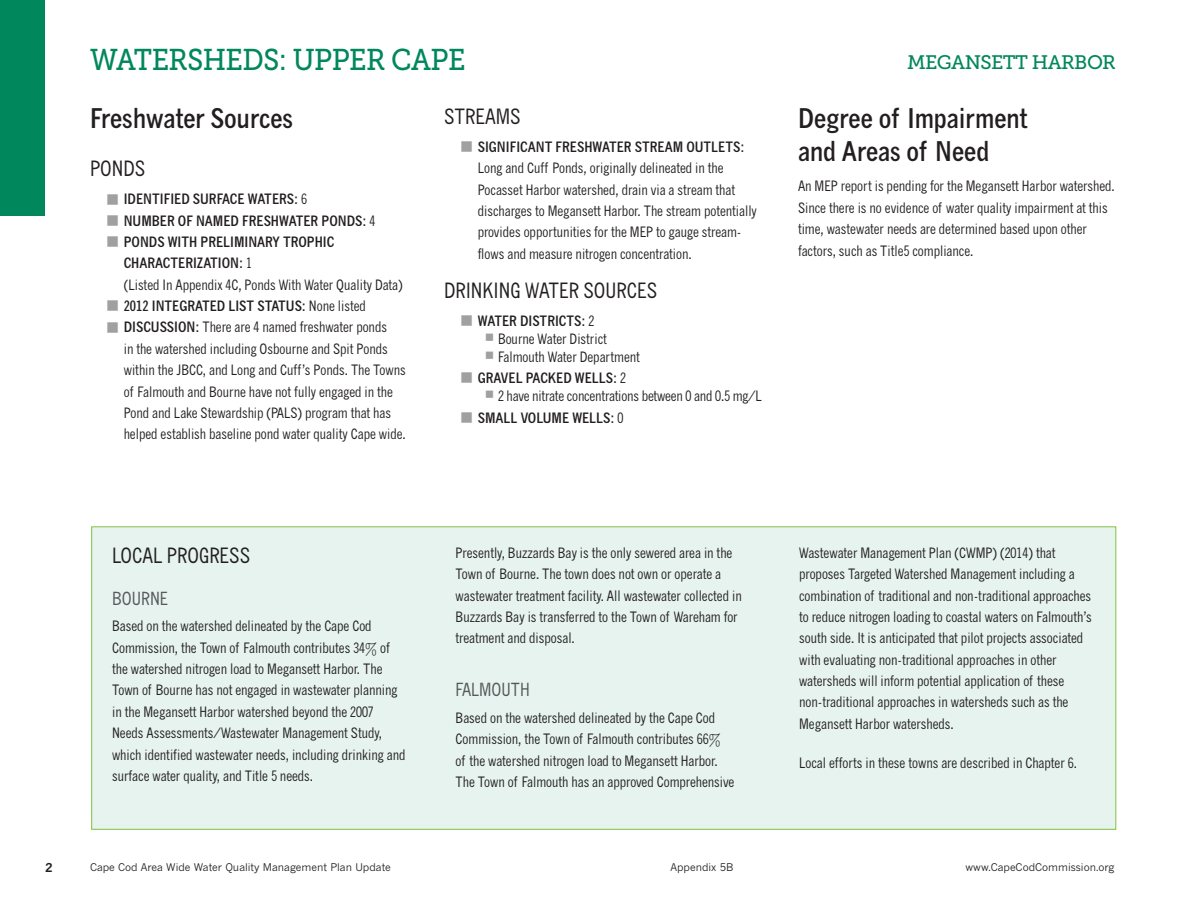
<style>
.page{position:relative;width:1188px;height:918px;background:#fff}
.page>*{position:absolute;margin:0;border:0;box-sizing:border-box;transform-origin:0 0}
.Watershed_Region-Mas{font:30px "Museo Slab 500";letter-spacing:-.02em;color:#00875c;scale:.92 1}
.Heading_2{font:700 condensed 27px/33px "News Gothic MT Std";color:#231f20}
.Heading_3{font:condensed 21px "News Gothic MT Std";color:#231f20}
.Watershed_Name_-_In{font:19.5px "Museo Slab 500";letter-spacing:-.03em;color:#00875c}
.Heading_4{font:condensed 18px "News Gothic MT Std";color:#57585a}
.t1{font:condensed 14.25px/21.3px "News Gothic MT Std";color:#231f20}
.t2{font:700 condensed 14.25px "News Gothic MT Std";color:#231f20}
.t3{font:700 12px "News Gothic MT Std";color:#231f20}
.t4{font:10.5px "News Gothic MT Std";color:#231f20}
.s1{font-weight:400}
.s2{font-weight:700}
</style>
<div class="page">
<div style="left:0;top:0;width:45px;height:216px;background:#00875c"></div>
<div style="left:92px;top:527px;width:1024px;height:302px;background:#e6f3ef"></div>
<p class="Watershed_Region-Mas" style="left:90px;top:43px;width:410px">WATERSHEDS: UPPER CAPE</p>
<p class="Watershed_Name_-_In" style="left:907px;top:52px;width:210px">MEGANSETT HARBOR</p>
<p class="Heading_2" style="left:90px;top:102px;width:205px">Freshwater Sources</p>
<p class="Heading_3" style="left:90px;top:156px;width:57px">PONDS</p>
<p class="t2" style="left:124px;top:190px;width:185px">IDENTIFIED SURFACE WATERS: <span class="s1">6</span></p>
<p class="t2" style="left:124px;top:212px;width:253px">NUMBER OF NAMED FRESHWATER PONDS: <span class="s1">4</span></p>
<p class="t1" style="left:124px;top:231px;width:281px"><span class="s2">PONDS WITH PRELIMINARY TROPHIC<br>CHARACTERIZATION:</span> 1<br>(Listed In Appendix 4C, Ponds With Water Quality Data)</p>
<p class="t2" style="left:124px;top:297px;width:244px">2012 INTEGRATED LIST STATUS: <span class="s1">None listed</span></p>
<p class="t1" style="left:124px;top:317px;width:284px"><span class="s2">DISCUSSION:</span> There are 4 named freshwater ponds<br>in the watershed including Osbourne and Spit Ponds within the JBCC, and Long and Cuff’s Ponds. The Towns of Falmouth and Bourne have not fully engaged in the Pond and Lake Stewardship (PALS) program that has helped establish baseline pond water quality Cape wide.</p>
<p class="Heading_2" style="left:798px;top:102px;width:231px">Degree of Impairment and Areas of Need</p>
<p class="t1" style="left:798px;top:176px;width:318px">An MEP report is pending for the Megansett Harbor watershed.<br>Since there is no evidence of water quality impairment at this time, wastewater needs are determined based upon other factors, such as Title5 compliance.</p>
<p class="Heading_3" style="left:444px;top:104px;width:78px">STREAMS</p>
<p class="t1" style="left:478px;top:136px;width:281px"><span class="s2">SIGNIFICANT FRESHWATER STREAM OUTLETS:<br></span>Long and Cuff Ponds, originally delineated in the Pocasset Harbor watershed, drain via a stream that discharges to Megansett Harbor. The stream potentially provides opportunities for the MEP to gauge stream&shy;flows and measure nitrogen concentration.</p>
<p class="Heading_3" style="left:444px;top:278px;width:215px">DRINKING WATER SOURCES</p>
<p class="t2" style="left:478px;top:312px;width:118px">WATER DISTRICTS: <span class="s1">2</span></p>
<p class="t1" style="left:498px;top:328px;width:110px">Bourne Water District</p>
<p class="t1" style="left:498px;top:346px;width:143px">Falmouth Water Department</p>
<p class="t2" style="left:478px;top:369px;width:150px">GRAVEL PACKED WELLS: <span class="s1">2</span></p>
<p class="t1" style="left:498px;top:385px;width:266px">2 have nitrate concentrations between 0 and 0.5 mg/L</p>
<p class="t2" style="left:478px;top:409px;width:147px">SMALL VOLUME WELLS: <span class="s1">0</span></p>
<p class="Heading_3" style="left:112px;top:543px;width:140px">LOCAL PROGRESS</p>
<p class="Heading_4" style="left:112px;top:588px;width:58px">BOURNE</p>
<p class="t1" style="left:112px;top:616px;width:295px">Based on the watershed delineated by the Cape Cod Commission, the Town of Falmouth contributes 34% of the watershed nitrogen load to Megansett Harbor. The Town of Bourne has not engaged in wastewater planning in the Megansett Harbor watershed beyond the 2007<br>Needs Assessments/Wastewater Management Study, which identified wastewater needs, including drinking and surface water quality, and Title 5 needs.</p>
<p class="t1" style="left:456px;top:542px;width:288px">Presently, Buzzards Bay is the only sewered area in the Town of Bourne. The town does not own or operate a wastewater treatment facility. All wastewater collected in Buzzards Bay is transferred to the Town of Wareham for treatment and disposal.</p>
<p class="Heading_4" style="left:456px;top:679px;width:76px">FALMOUTH</p>
<p class="t1" style="left:456px;top:707px;width:280px">Based on the watershed delineated by the Cape Cod Commission, the Town of Falmouth contributes 66%<br>of the watershed nitrogen load to Megansett Harbor.<br>The Town of Falmouth has an approved Comprehensive</p>
<p class="t1" style="left:799px;top:542px;width:294px">Wastewater Management Plan (CWMP) (2014) that proposes Targeted Watershed Management including a combination of traditional and non-traditional approaches to reduce nitrogen loading to coastal waters on Falmouth’s south side. It is anticipated that pilot projects associated with evaluating non-traditional approaches in other watersheds will inform potential application of these non-traditional approaches in watersheds such as the Megansett Harbor watersheds.</p>
<p class="t1" style="left:799px;top:752px;width:279px">Local efforts in these towns are described in Chapter 6.</p>
<p class="t3" style="left:45px;top:861px;width:9px">2</p>
<p class="t4" style="left:90px;top:861px;width:302px">Cape Cod Area Wide Water Quality Management Plan Update</p>
<p class="t4" style="left:670px;top:861px;width:65px">Appendix 5B</p>
<p class="t4" style="left:966px;top:860px;width:150px">www.CapeCodCommission.org</p>
</div>
